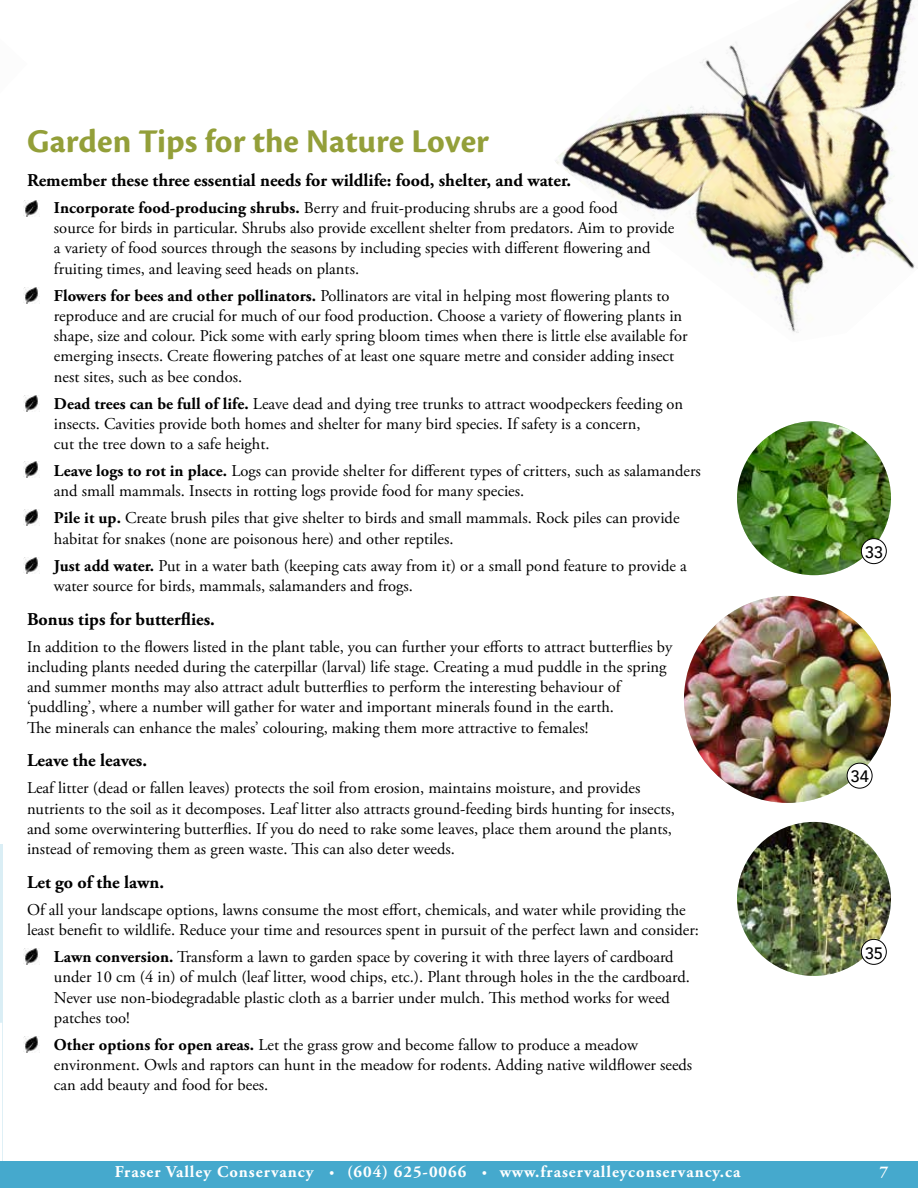
<style>
.page{position:relative;width:918px;height:1188px;background:#fff}
.page>*{position:absolute;margin:0;border:0;box-sizing:border-box;transform-origin:0 0}
.t1{font:700 34.5px "Cronos Pro";color:#939f39}
.t2{font:700 18px "Adobe Garamond Pro";color:#000}
.t3{font:16.5px/20.2px "Adobe Garamond Pro";color:#000}
.t4{font:700 16.5px "Adobe Garamond Pro";letter-spacing:.06em;color:#fff}
.t5{font:500 16.5px "Avenir";color:#000}
.s1{font-weight:700}
.s2{font-size:12px}
</style>
<div class="page">
<div style="left:0;top:1161px;width:918px;height:27px;background:#45a9cd"></div>
<img style="left:555px;top:0;width:362px;height:333px">
<hr style="left:0;top:844px;width:2px;height:317px;background:#daeef5">
<svg style="left:0;top:1022px;width:3px;height:139px"></svg>
<img style="left:684px;top:596px;width:207px;height:207px;border-radius:104px">
<div style="left:847px;top:763px;width:25px;height:25px;background:#fff;border-radius:50%"></div>
<div style="left:847px;top:763px;width:25px;height:25px;border:1px solid #000;border-radius:50%"></div>
<img style="left:737px;top:421px;width:154px;height:154px;border-radius:77px">
<div style="left:861px;top:539px;width:25px;height:25px;background:#fff;border-radius:50%"></div>
<div style="left:861px;top:538px;width:25px;height:26px;border:1px solid #000;border-radius:50%"></div>
<img style="left:737px;top:822px;width:154px;height:154px;border-radius:77px">
<div style="left:861px;top:939px;width:25px;height:25px;background:#fff;border-radius:50%"></div>
<div style="left:861px;top:939px;width:25px;height:26px;border:1px solid #000;border-radius:50%"></div>
<img style="left:24px;top:201px;width:16px;height:16px">
<img style="left:24px;top:287px;width:16px;height:16px">
<img style="left:24px;top:395px;width:16px;height:16px">
<img style="left:24px;top:461px;width:16px;height:16px">
<img style="left:24px;top:510px;width:16px;height:16px">
<img style="left:24px;top:557px;width:16px;height:16px">
<img style="left:24px;top:948px;width:16px;height:16px">
<img style="left:24px;top:1037px;width:16px;height:16px">
<h1 class="t1" style="left:27px;top:122px;width:464px">Garden Tips for the Nature Lover</h1>
<p class="t2" style="left:27px;top:170px;width:546px">Remember these three essential needs for wildlife: food, shelter, and water.</p>
<p class="t3" style="left:54px;top:198px;width:622px;text-indent:-27px"><span class="s1">• Incorporate food-producing shrubs.</span> Berry and fruit-producing shrubs are a good food<br>source for birds in particular. Shrubs also provide excellent shelter from predators. Aim to provide a variety of food sources through the seasons by including species with different flowering and fruiting times, and leaving seed heads on plants.</p>
<p class="t3" style="left:54px;top:286px;width:635px;text-indent:-27px"><span class="s1">• Flowers for bees and other pollinators.</span> Pollinators are vital in helping most flowering plants to reproduce and are crucial for much of our food production. Choose a variety of flowering plants in shape, size and colour. Pick some with early spring bloom times when there is little else available for emerging insects. Create flowering patches of at least one square metre and consider adding insect nest sites, such as bee condos.</p>
<p class="t3" style="left:54px;top:394px;width:631px;text-indent:-27px"><span class="s1">• Dead trees can be full of life.</span> Leave dead and dying tree trunks to attract woodpeckers feeding on insects. Cavities provide both homes and shelter for many bird species. If safety is a concern,<br>cut the tree down to a safe height.</p>
<p class="t3" style="left:54px;top:461px;width:648px;text-indent:-27px"><span class="s1">• Leave logs to rot in place.</span> Logs can provide shelter for different types of critters, such as salamanders and small mammals. Insects in rotting logs provide food for many species.</p>
<p class="t3" style="left:54px;top:509px;width:627px;text-indent:-27px"><span class="s1">• Pile it up.</span> Create brush piles that give shelter to birds and small mammals. Rock piles can provide habitat for snakes (none are poisonous here) and other reptiles.</p>
<p class="t3" style="left:54px;top:556px;width:634px;text-indent:-27px"><span class="s1">• Just add water.</span> Put in a water bath (keeping cats away from it) or a small pond feature to provide a water source for birds, mammals, salamanders and frogs.</p>
<p class="t2" style="left:27px;top:609px;width:189px">Bonus tips for butterflies.</p>
<p class="t3" style="left:27px;top:637px;width:647px">In addition to the flowers listed in the plant table, you can further your efforts to attract butterflies by including plants needed during the caterpillar (larval) life stage. Creating a mud puddle in the spring and summer months may also attract adult butterflies to perform the interesting behaviour of ‘puddling’, where a number will gather for water and important minerals found in the earth.<br>The minerals can enhance the males’ colouring, making them more attractive to females!</p>
<p class="t2" style="left:27px;top:750px;width:122px">Leave the leaves.</p>
<p class="t3" style="left:27px;top:779px;width:649px">Leaf litter (dead or fallen leaves) protects the soil from erosion, maintains moisture, and provides nutrients to the soil as it decomposes. Leaf litter also attracts ground-feeding birds hunting for insects, and some overwintering butterflies. If you do need to rake some leaves, place them around the plants, instead of removing them as green waste. This can also deter weeds.</p>
<p class="t2" style="left:27px;top:872px;width:139px">Let go of the lawn.</p>
<p class="t3" style="left:27px;top:900px;width:674px">Of all your landscape options, lawns consume the most effort, chemicals, and water while providing the least benefit to wildlife. Reduce your time and resources spent in pursuit of the perfect lawn and consider:</p>
<p class="t3" style="left:54px;top:947px;width:637px;text-indent:-27px"><span class="s1">• Lawn conversion.</span> Transform a lawn to garden space by covering it with three layers of cardboard under 10 cm (4 in) of mulch (leaf litter, wood chips, etc.). Plant through holes in the the cardboard.<br>Never use non-biodegradable plastic cloth as a barrier under mulch. This method works for weed patches too!</p>
<p class="t3" style="left:54px;top:1035px;width:640px;text-indent:-27px"><span class="s1">• Other options for open areas.</span> Let the grass grow and become fallow to produce a meadow environment. Owls and raptors can hunt in the meadow for rodents. Adding native wildflower seeds can add beauty and food for bees.</p>
<p class="t5" style="left:865px;top:538px;width:20px">33</p>
<p class="t5" style="left:851px;top:762px;width:20px">34</p>
<p class="t5" style="left:865px;top:939px;width:20px">35</p>
<p class="t4" style="left:115px;top:1162px;width:627px">Fraser Valley Conservancy <span class="s2">•</span> (604) 625-0066 <span class="s2">•</span> www.fraservalleyconservancy.ca</p>
<p class="t4" style="left:880px;top:1162px;width:10px">7</p>
</div>
